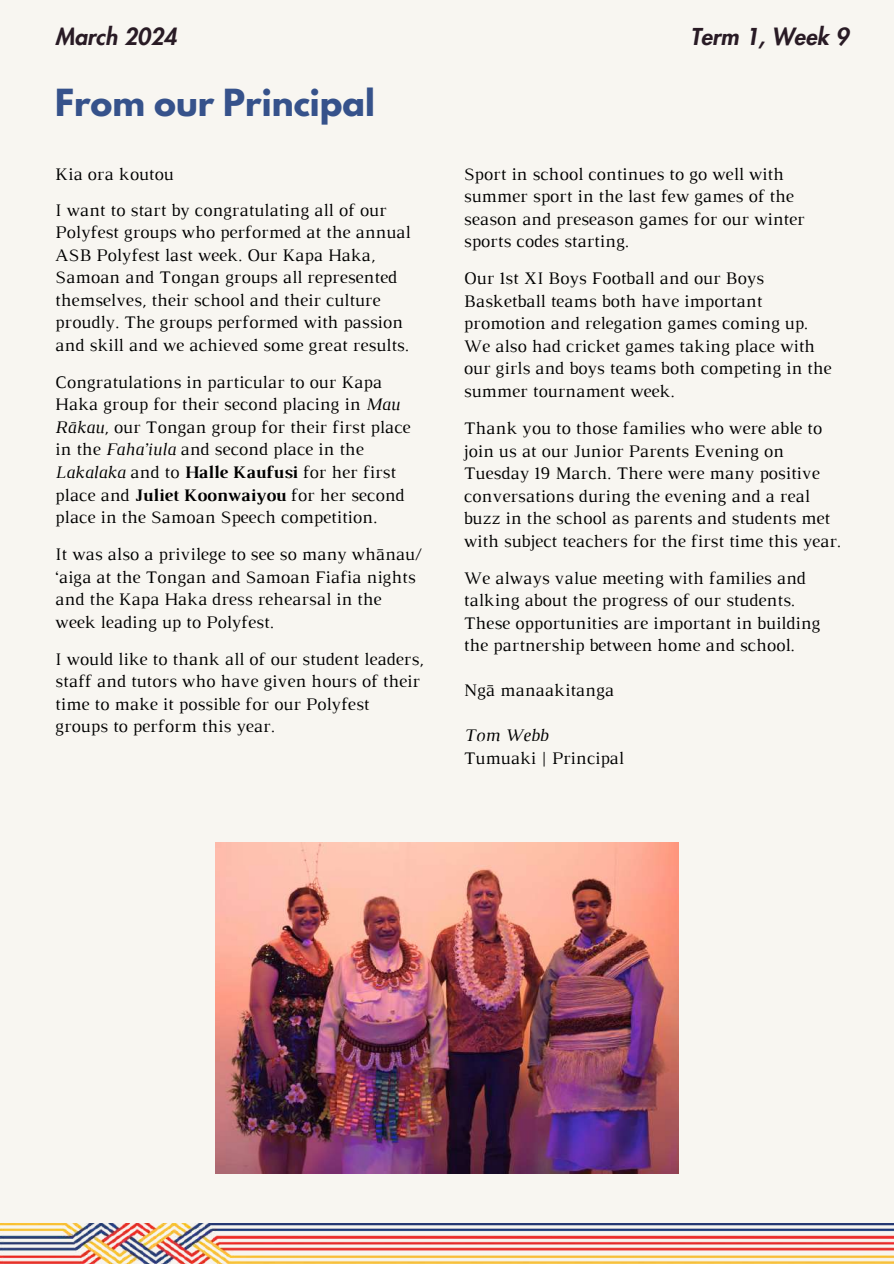
<style>
.page{position:relative;width:894px;height:1264px;background:#fff}
.page>*{position:absolute;margin:0;border:0;box-sizing:border-box;transform-origin:0 0}
.t1{font:700 33.15px "League Spartan";color:#36528b}
.t2{font:italic 800 22.8px "Futura LT Pro";color:#291b25}
.t3{font:18px/22.5px "Luthier";color:#000}
.t4{font:italic 18px "Luthier";color:#000}
.s1{font-style:italic}
.s2{font-weight:700}
</style>
<div class="page">
<div style="left:0;top:0;width:893px;height:1263px;background:#f8f6f1"></div>
<img style="left:215px;top:842px;width:463px;height:331px">
<img style="left:0;top:1223px;width:893px;height:40px">
<p class="t2" style="left:55px;top:27px;width:123px">March 2024</p>
<p class="t2" style="left:690px;top:27px;width:159px">Term 1, Week 9</p>
<h1 class="t1" style="left:55px;top:87px;width:321px">From our Principal</h1>
<p class="t3" style="left:55px;top:157px;width:333px;line-height:36px">Kia ora koutou<br>I want to start by congratulating all of our</p>
<p class="t3" style="left:55px;top:222px;width:357px">Polyfest groups who performed at the annual ASB Polyfest last week. Our Kapa Haka, Samoan and Tongan groups all represented themselves, their school and their culture proudly. The groups performed with passion and skill and we achieved some great results.</p>
<p class="t3" style="left:55px;top:372px;width:356px">Congratulations in particular to our Kapa Haka group for their second placing in <span class="s1">Mau Rākau</span>, our Tongan group for their first place in the <span class="s1">Faha’iula</span> and second place in the <span class="s1">Lakalaka</span> and to <span class="s2">Halle Kaufusi</span> for her first place and <span class="s2">Juliet Koonwaiyou</span> for her second place in the Samoan Speech competition.</p>
<p class="t3" style="left:55px;top:544px;width:367px">It was also a privilege to see so many whānau/ ‘aiga at the Tongan and Samoan Fiafia nights and the Kapa Haka dress rehearsal in the week leading up to Polyfest.</p>
<p class="t3" style="left:55px;top:649px;width:370px">I would like to thank all of our student leaders, staff and tutors who have given hours of their time to make it possible for our Polyfest groups to perform this year.</p>
<p class="t3" style="left:463px;top:164px;width:342px">Sport in school continues to go well with summer sport in the last few games of the season and preseason games for our winter sports codes starting.</p>
<p class="t3" style="left:463px;top:269px;width:369px">Our 1st XI Boys Football and our Boys Basketball teams both have important promotion and relegation games coming up.<br>We also had cricket games taking place with our girls and boys teams both competing in the summer tournament week.</p>
<p class="t3" style="left:463px;top:418px;width:378px">Thank you to those families who were able to join us at our Junior Parents Evening on Tuesday 19 March. There were many positive conversations during the evening and a real buzz in the school as parents and students met with subject teachers for the first time this year.</p>
<p class="t3" style="left:463px;top:568px;width:358px">We always value meeting with families and talking about the progress of our students.<br>These opportunities are important in building the partnership between home and school.</p>
<p class="t3" style="left:463px;top:680px;width:152px">Ngā manaakitanga</p>
<p class="t4" style="left:463px;top:729px;width:86px">Tom Webb</p>
<p class="t3" style="left:463px;top:748px;width:162px">Tumuaki | Principal</p>
</div>
